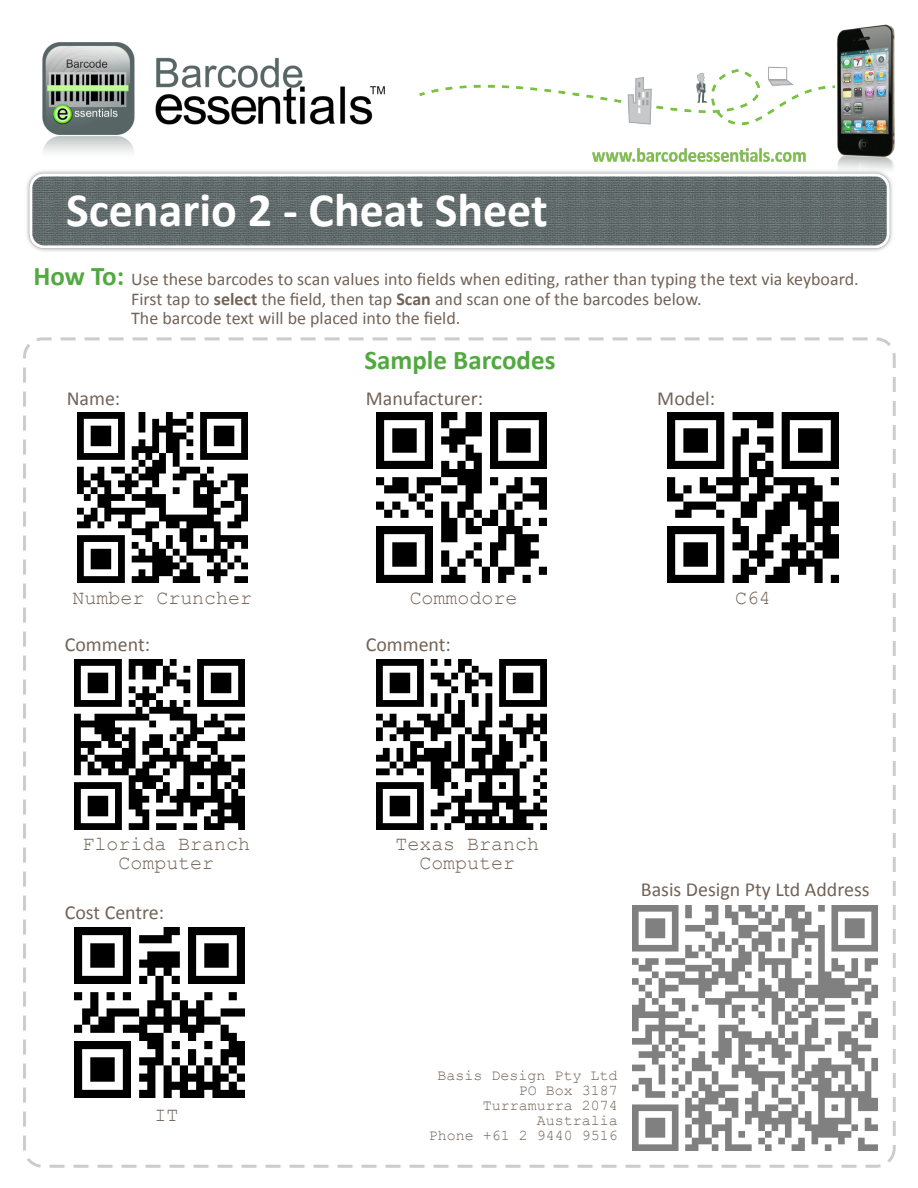
<style>
.page{position:relative;width:918px;height:1188px;background:#fff}
.page>*{position:absolute;margin:0;border:0;box-sizing:border-box;transform-origin:0 0}
.t1{font:700 48px "Calibri";color:#fff}
.t2{font:700 27px "Calibri";color:#51a940}
.t3{font:19.95px "Calibri";color:#736357}
.t4{font:19.95px/18.5px "Courier New";color:#736357;text-align:center}
.t5{font:18px/19.5px "Calibri";color:#736357}
.t6{font:15px/15px "Courier New";color:#736357;text-align:right}
.s1{font-weight:700}
</style>
<div class="page">
<img style="left:77px;top:412px;width:170px;height:170px">
<img style="left:376px;top:412px;width:171px;height:170px">
<img style="left:668px;top:412px;width:170px;height:170px">
<img style="left:74px;top:660px;width:171px;height:170px">
<img style="left:376px;top:660px;width:171px;height:170px">
<img style="left:74px;top:928px;width:171px;height:170px">
<img style="left:633px;top:906px;width:244px;height:244px">
<img style="left:42px;top:24px;width:853px;height:144px">
<img style="left:27px;top:168px;width:866px;height:83px">
<img style="left:592px;top:148px;width:214px;height:13px">
<p class="t1" style="left:66px;top:179px;width:483px">Scenario 2 - Cheat Sheet</p>
<p class="t2" style="left:33px;top:259px;width:92px">How To:</p>
<p class="t5" style="left:131px;top:270px;width:729px">Use these barcodes to scan values into fields when editing, rather than typing the text via keyboard.<br>First tap to <span class="s1">select</span> the field, then tap <span class="s1">Scan</span> and scan one of the barcodes below.<br>The barcode text will be placed into the field.</p>
<p class="t2" style="left:364px;top:343px;width:193px">Sample Barcodes</p>
<p class="t3" style="left:67px;top:386px;width:55px">Name:</p>
<p class="t3" style="left:366px;top:386px;width:119px">Manufacturer:</p>
<p class="t3" style="left:657px;top:386px;width:59px">Model:</p>
<p class="t4" style="left:73px;top:588px;width:181px">Number Cruncher</p>
<p class="t4" style="left:410px;top:588px;width:109px">Commodore</p>
<p class="t4" style="left:735px;top:588px;width:37px">C64</p>
<p class="t3" style="left:65px;top:631px;width:87px">Comment:</p>
<p class="t4" style="left:83px;top:834px;width:169px">Florida Branch<br>Computer</p>
<p class="t3" style="left:65px;top:900px;width:101px">Cost Centre:</p>
<p class="t4" style="left:154px;top:1105px;width:25px">IT</p>
<p class="t3" style="left:366px;top:631px;width:87px">Comment:</p>
<p class="t4" style="left:395px;top:834px;width:145px">Texas Branch<br>Computer</p>
<p class="t3" style="left:641px;top:877px;width:230px">Basis Design Pty Ltd Address</p>
<p class="t6" style="left:429px;top:1068px;width:191px">Basis Design Pty Ltd<br>PO Box 3187<br>Turramurra 2074<br>Australia<br>Phone +61 2 9440 9516</p>
</div>
